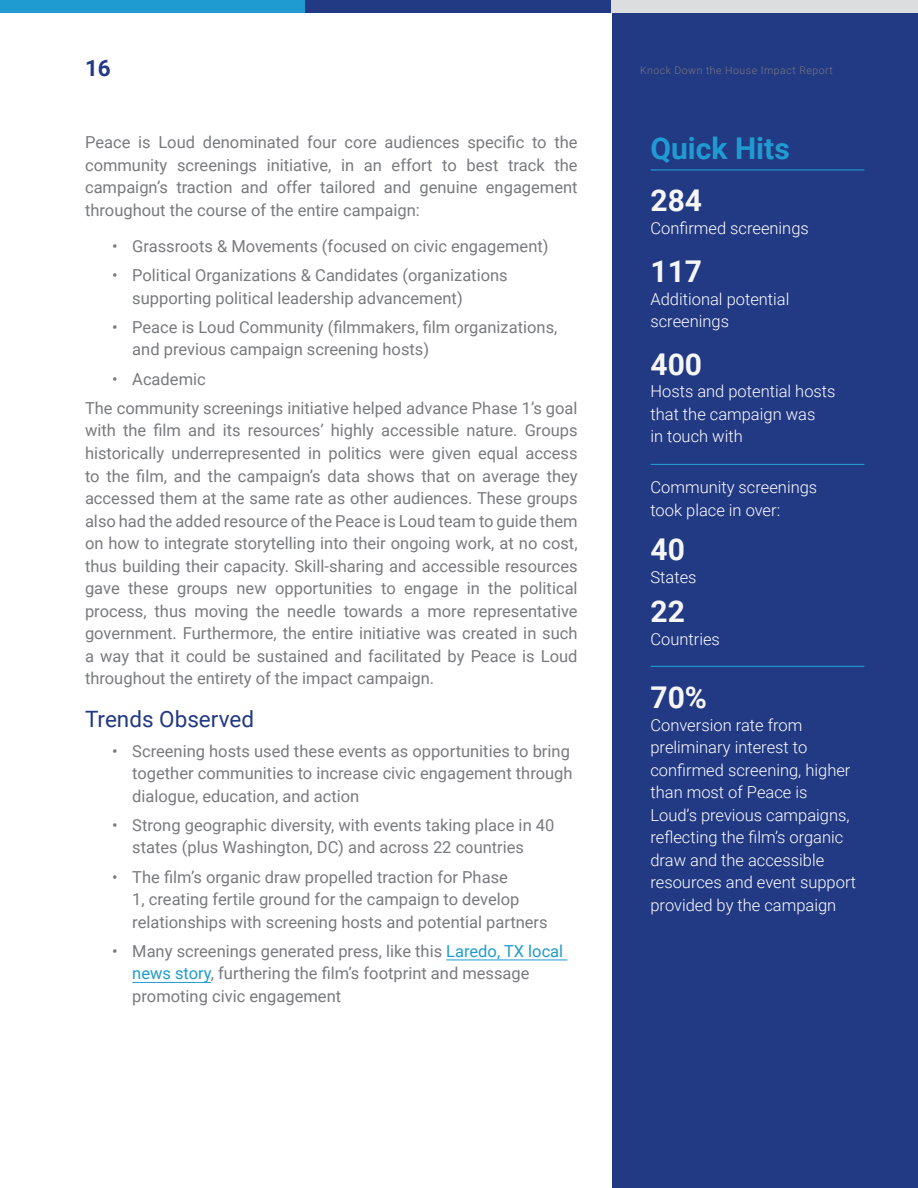
<style>
.page{position:relative;width:918px;height:1188px;background:#fff}
.page>*{position:absolute;margin:0;border:0;box-sizing:border-box;transform-origin:0 0}
.t1{font:700 30px "Roboto";color:#f6f6f6}
.t2{font:700 30px "Roboto";color:#209bd1}
.t3{font:22.5px "Roboto";color:#223983}
.t4{font:700 22.5px "Roboto";color:#223983}
.t5{font:16.5px/22.5px "Roboto";color:#797a7d}
.t6{font:300 16.5px/22.5px "Roboto";color:#fff}
.t7{font:300 10.5px "Roboto";letter-spacing:.05em;color:#797a7d}
.s1{color:#209bd1}
</style>
<div class="page">
<div style="left:612px;top:13px;width:306px;height:1175px;background:#223983"></div>
<hr style="left:446px;top:960px;width:121px;height:1px;background:#209bd1">
<hr style="left:132px;top:982px;width:79px;height:1px;background:#209bd1">
<hr style="left:650px;top:464px;width:214px;height:1px;background:#209bd1">
<hr style="left:650px;top:169px;width:214px;height:1px;background:#209bd1">
<hr style="left:650px;top:666px;width:214px;height:1px;background:#209bd1">
<div style="left:0;top:0;width:306px;height:13px;background:#209bd1"></div>
<div style="left:306px;top:0;width:306px;height:13px;background:#223983"></div>
<div style="left:612px;top:0;width:306px;height:13px;background:#dcddde"></div>
<h2 class="t4" style="left:85px;top:53px;width:27px">16</h2>
<p class="t7" style="left:640px;top:63px;width:194px">Knock Down the House Impact Report</p>
<p class="t5" style="left:85px;top:131px;width:494px;text-align:justify">Peace is Loud denominated four core audiences specific to the community screenings initiative, in an effort to best track the campaign’s traction and offer tailored and genuine engagement throughout the course of the entire campaign:</p>
<p class="t5" style="left:112px;top:234px;width:438px">• Grassroots &amp; Movements (focused on civic engagement)</p>
<p class="t5" style="left:132px;top:263px;width:377px;text-indent:-20px">• Political Organizations &amp; Candidates (organizations supporting political leadership advancement)</p>
<p class="t5" style="left:132px;top:315px;width:427px;text-indent:-20px">• Peace is Loud Community (filmmakers, film organizations, and previous campaign screening hosts)</p>
<p class="t5" style="left:85px;top:364px;width:494px;line-height:29.2px;text-indent:27px">• Academic<br>The community screenings initiative helped advance Phase 1’s goal</p>
<p class="t5" style="left:85px;top:419px;width:494px;text-align:justify">with the film and its resources’ highly accessible nature. Groups historically underrepresented in politics were given equal access to the film, and the campaign’s data shows that on average they accessed them at the same rate as other audiences. These groups also had the added resource of the Peace is Loud team to guide them on how to integrate storytelling into their ongoing work, at no cost, thus building their capacity. Skill-sharing and accessible resources gave these groups new opportunities to engage in the political process, thus moving the needle towards a more representative government. Furthermore, the entire initiative was created in such a way that it could be sustained and facilitated by Peace is Loud throughout the entirety of the impact campaign.</p>
<h2 class="t3" style="left:85px;top:704px;width:170px">Trends Observed</h2>
<p class="t5" style="left:132px;top:739px;width:442px;text-indent:-20px">• Screening hosts used these events as opportunities to bring together communities to increase civic engagement through dialogue, education, and action</p>
<p class="t5" style="left:132px;top:813px;width:424px;text-indent:-20px">• Strong geographic diversity, with events taking place in 40 states (plus Washington, DC) and across 22 countries</p>
<p class="t5" style="left:132px;top:865px;width:417px;text-indent:-20px">• The film’s organic draw propelled traction for Phase<br>1, creating fertile ground for the campaign to develop relationships with screening hosts and potential partners</p>
<p class="t5" style="left:132px;top:939px;width:433px;text-indent:-20px">• Many screenings generated press, like this <span class="s1">Laredo, TX local news story</span>, furthering the film’s footprint and message promoting civic engagement</p>
<h1 class="t2" style="left:650px;top:127px;width:141px">Quick Hits</h1>
<h1 class="t1" style="left:650px;top:180px;width:53px">284</h1>
<p class="t6" style="left:650px;top:216px;width:160px">Confirmed screenings</p>
<h1 class="t1" style="left:650px;top:251px;width:53px">117</h1>
<p class="t6" style="left:650px;top:287px;width:140px">Additional potential screenings</p>
<h1 class="t1" style="left:650px;top:343px;width:53px">400</h1>
<p class="t6" style="left:650px;top:379px;width:187px">Hosts and potential hosts that the campaign was<br>in touch with</p>
<p class="t6" style="left:650px;top:476px;width:168px">Community screenings took place in over:</p>
<h1 class="t1" style="left:650px;top:528px;width:36px">40</h1>
<p class="t6" style="left:650px;top:565px;width:48px">States</p>
<h1 class="t1" style="left:650px;top:590px;width:36px">22</h1>
<p class="t6" style="left:650px;top:627px;width:71px">Countries</p>
<h1 class="t1" style="left:650px;top:677px;width:58px">70%</h1>
<p class="t6" style="left:650px;top:713px;width:207px">Conversion rate from preliminary interest to confirmed screening, higher than most of Peace is<br>Loud’s previous campaigns, reflecting the film’s organic draw and the accessible resources and event support provided by the campaign</p>
</div>
